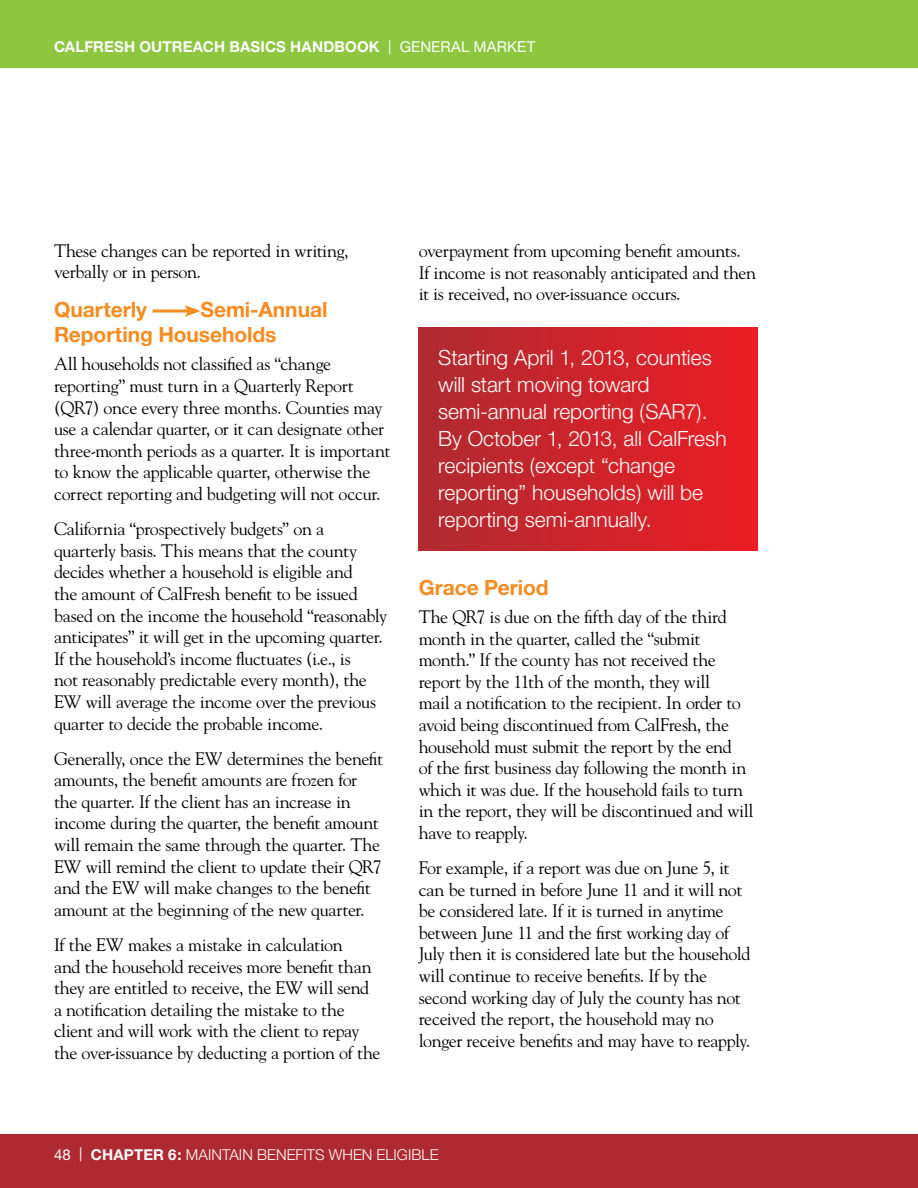
<style>
.page{position:relative;width:918px;height:1188px;background:#fff}
.page>*{position:absolute;margin:0;border:0;box-sizing:border-box;transform-origin:0 0}
.t1{font:300 21px/27px "Helvetica Neue";letter-spacing:-.005em;color:#fff}
.t2{font:700 21px/25.2px "Helvetica Neue";letter-spacing:-.005em;color:#f68b1f}
.t3{font:18px/21.6px "Goudy";letter-spacing:-.02em;color:#000}
.t4{font:300 15px "Helvetica Neue";letter-spacing:.005em;color:#fff}
.t5{font:700 15px "Helvetica Neue";letter-spacing:.01em;color:#fff}
.t6{font:15px "Helvetica Neue";letter-spacing:.01em;color:#fff}
.s1{font-weight:700}
.s2{font-size:18.75px}
.s3{font-weight:400}
.s4{font-weight:400;font-size:18.75px}
</style>
<div class="page">
<div style="left:0;top:0;width:918px;height:67px;background:#8dc63f"></div>
<div style="left:0;top:1135px;width:918px;height:53px;background:#af2a30"></div>
<hr style="left:153px;top:310px;width:37px;height:3px;background:#f68b1f">
<svg style="left:185px;top:305px;width:16px;height:12px"></svg>
<div style="left:419px;top:327px;width:338px;height:224px;background:linear-gradient(to right,#af2b31,#eb1d25)"></div>
<p class="t5" style="left:54px;top:38px;width:129px">CalFresh OUTREA</p>
<p class="t5" style="left:203px;top:38px;width:144px">CH BASICS Handboo</p>
<p class="t6" style="left:369px;top:38px;width:168px"><span class="s1">k</span> <span class="s2">|</span> GENERAL MARKET</p>
<p class="t3" style="left:54px;top:240px;width:296px;line-height:21px">These changes can be reported in writing, verbally or in person.</p>
<p class="t2" style="left:54px;top:296px;width:95px">Quarterly</p>
<p class="t2" style="left:54px;top:296px;width:275px;text-indent:146px">Semi-Annual<br>Reporting Households</p>
<p class="t3" style="left:54px;top:353px;width:338px">All households not classified as “change reporting” must turn in a Quarterly Report (QR7) once every three months. Counties may use a calendar quarter, or it can designate other three-month periods as a quarter. It is important to know the applicable quarter, otherwise the correct reporting and budgeting will not occur.</p>
<p class="t3" style="left:54px;top:518px;width:335px">California “prospectively budgets” on a quarterly basis. This means that the county decides whether a household is eligible and<br>the amount of CalFresh benefit to be issued based on the income the household “reasonably anticipates” it will get in the upcoming quarter.<br>If the household’s income fluctuates (i.e., is<br>not reasonably predictable every month), the EW will average the income over the previous quarter to decide the probable income.</p>
<p class="t3" style="left:54px;top:747px;width:331px">Generally, once the EW determines the benefit amounts, the benefit amounts are frozen for the quarter. If the client has an increase in income during the quarter, the benefit amount will remain the same through the quarter. The EW will remind the client to update their QR7 and the EW will make changes to the benefit amount at the beginning of the new quarter.</p>
<p class="t3" style="left:54px;top:933px;width:328px">If the EW makes a mistake in calculation<br>and the household receives more benefit than they are entitled to receive, the EW will send a notification detailing the mistake to the client and will work with the client to repay the over-issuance by deducting a portion of the</p>
<p class="t3" style="left:419px;top:240px;width:339px">overpayment from upcoming benefit amounts.<br>If income is not reasonably anticipated and then it is received, no over-issuance occurs.</p>
<p class="t1" style="left:438px;top:344px;width:275px">Starting April 1, 2013, counties will start moving toward semi-annual reporting (SAR</p>
<p class="t1" style="left:438px;top:398px;width:290px;text-indent:247px">7).<br>By October 1, 2013, all CalFresh recipients (except “change reporting” households) will be reporting semi-annually.</p>
<p class="t2" style="left:419px;top:574px;width:131px">Grace Period</p>
<p class="t3" style="left:419px;top:605px;width:336px">The QR7 is due on the fifth day of the third month in the quarter, called the “submit month.” If the county has not received the report by the 11th of the month, they will<br>mail a notification to the recipient. In order to avoid being discontinued from CalFresh, the household must submit the report by the end<br>of the first business day following the month in which it was due. If the household fails to turn in the report, they will be discontinued and will have to reapply.</p>
<p class="t3" style="left:419px;top:856px;width:333px">For example, if a report was due on June 5, it can be turned in before June 11 and it will not be considered late. If it is turned in anytime between June 11 and the first working day of July then it is considered late but the household will continue to receive benefits. If by the second working day of July the county has not received the report, the household may no longer receive benefits and may have to reapply.</p>
<p class="t4" style="left:54px;top:1145px;width:331px"><span class="s3">48</span> <span class="s4">|</span> <span class="s1">Chapter 6:</span> Maintain Benefits When ELIGI</p>
<p class="t4" style="left:412px;top:1145px;width:19px">BLE</p>
</div>
